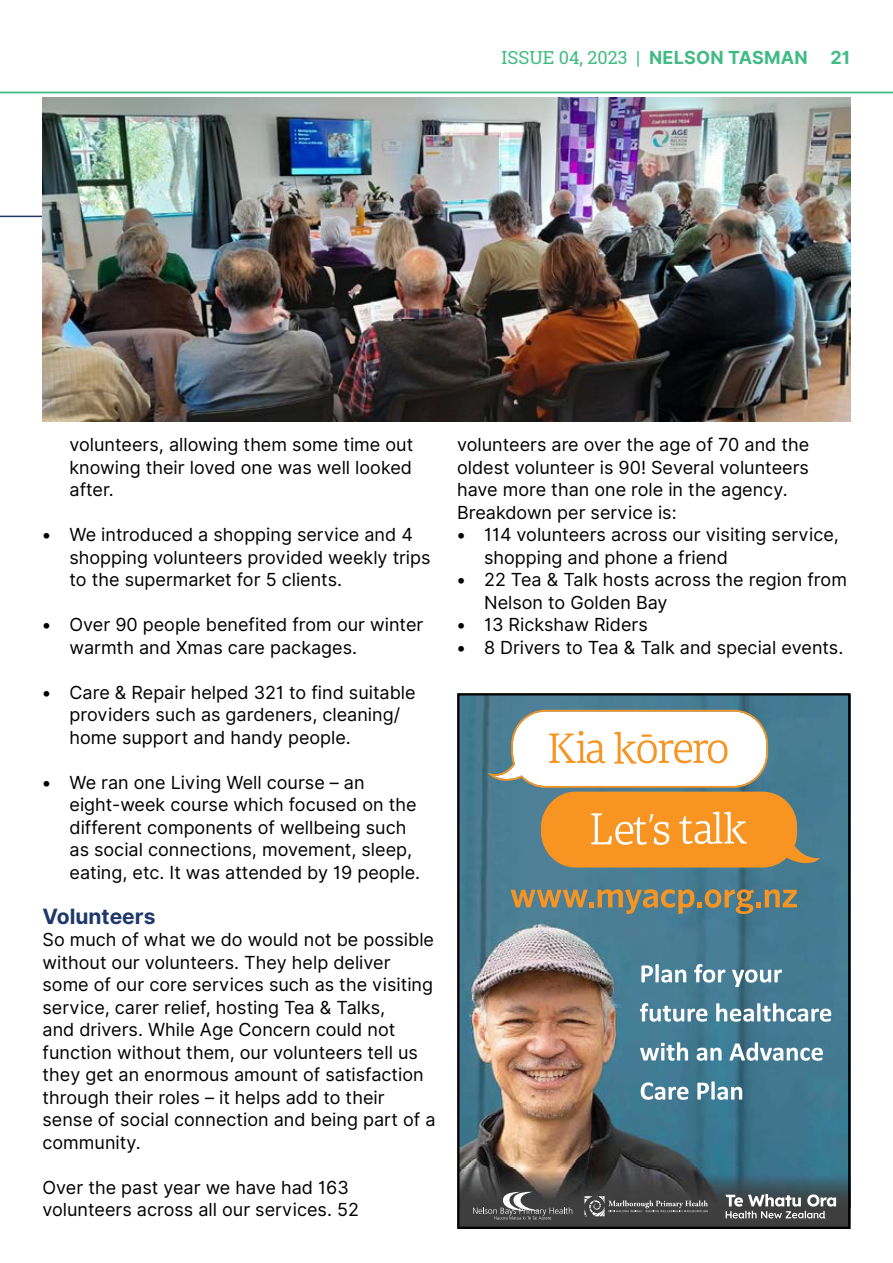
<style>
.page{position:relative;width:893px;height:1263px;background:#fff}
.page>*{position:absolute;margin:0;border:0;box-sizing:border-box;transform-origin:0 0}
.t1{font:700 21px "Inter";color:#1e3869}
.t2{font:18px/22.5px "Inter";color:#000}
.t3{font:18px "Roboto Slab";color:#42ba85}
.t4{font:700 18px "Inter";color:#42ba85}
.s1{font-family:"Inter";font-weight:700}
</style>
<div class="page">
<hr style="left:0;top:92px;width:893px;height:1px;background:#42ba85">
<hr style="left:0;top:216px;width:436px;height:1px;background:#1e3869">
<img style="left:43px;top:98px;width:807px;height:324px">
<img style="left:460px;top:696px;width:387px;height:471px">
<img style="left:460px;top:1167px;width:387px;height:24px">
<svg style="left:488px;top:710px;width:332px;height:157px"></svg>
<svg style="left:511px;top:889px;width:286px;height:25px;background:#888469"></svg>
<svg style="left:641px;top:964px;width:141px;height:23px"></svg>
<svg style="left:640px;top:1003px;width:191px;height:19px"></svg>
<svg style="left:640px;top:1042px;width:183px;height:19px"></svg>
<svg style="left:641px;top:1081px;width:101px;height:19px"></svg>
<svg style="left:460px;top:1191px;width:387px;height:35px;background:#575758"></svg>
<div style="left:457px;top:693px;width:393px;height:536px;border:2px solid #000"></div>
<p class="t3" style="left:502px;top:45px;width:308px">ISSUE 04, 2023 | <span class="s1">NELSON TASMAN</span></p>
<p class="t4" style="left:831px;top:44px;width:21px">21</p>
<p class="t2" style="left:70px;top:433px;width:345px;text-align:justify">volunteers, allowing them some time out knowing their loved one was well looked after.</p>
<p class="t2" style="left:70px;top:523px;width:363px;text-indent:-27px">• We introduced a shopping service and 4 shopping volunteers provided weekly trips to the supermarket for 5 clients.</p>
<p class="t2" style="left:70px;top:613px;width:355px;text-indent:-27px">• Over 90 people benefited from our winter warmth and Xmas care packages.</p>
<p class="t2" style="left:70px;top:681px;width:348px;text-indent:-27px">• Care &amp; Repair helped 321 to find suitable providers such as gardeners, cleaning/ home support and handy people.</p>
<p class="t2" style="left:70px;top:771px;width:352px;text-indent:-27px">• We ran one Living Well course – an eight-week course which focused on the different components of wellbeing such as social connections, movement, sleep, eating, etc. It was attended by 19 people.</p>
<p class="t1" style="left:43px;top:901px;width:115px">Volunteers</p>
<p class="t2" style="left:43px;top:928px;width:395px">So much of what we do would not be possible without our volunteers. They help deliver some of our core services such as the visiting service, carer relief, hosting Tea &amp; Talks,<br>and drivers. While Age Concern could not function without them, our volunteers tell us they get an enormous amount of satisfaction through their roles – it helps add to their sense of social connection and being part of a community.</p>
<p class="t2" style="left:43px;top:1176px;width:318px">Over the past year we have had 163 volunteers across all our services. 52</p>
<p class="t2" style="left:457px;top:433px;width:354px">volunteers are over the age of 70 and the oldest volunteer is 90! Several volunteers have more than one role in the agency.<br>Breakdown per service is:</p>
<p class="t2" style="left:484px;top:523px;width:356px;text-indent:-27px">• 114 volunteers across our visiting service, shopping and phone a friend</p>
<p class="t2" style="left:484px;top:568px;width:364px;text-indent:-27px">• 22 Tea &amp; Talk hosts across the region from<br>Nelson to Golden Bay</p>
<p class="t2" style="left:457px;top:613px;width:192px">• 13 Rickshaw Riders</p>
<p class="t2" style="left:457px;top:636px;width:388px">• 8 Drivers to Tea &amp; Talk and special events.</p>
</div>
